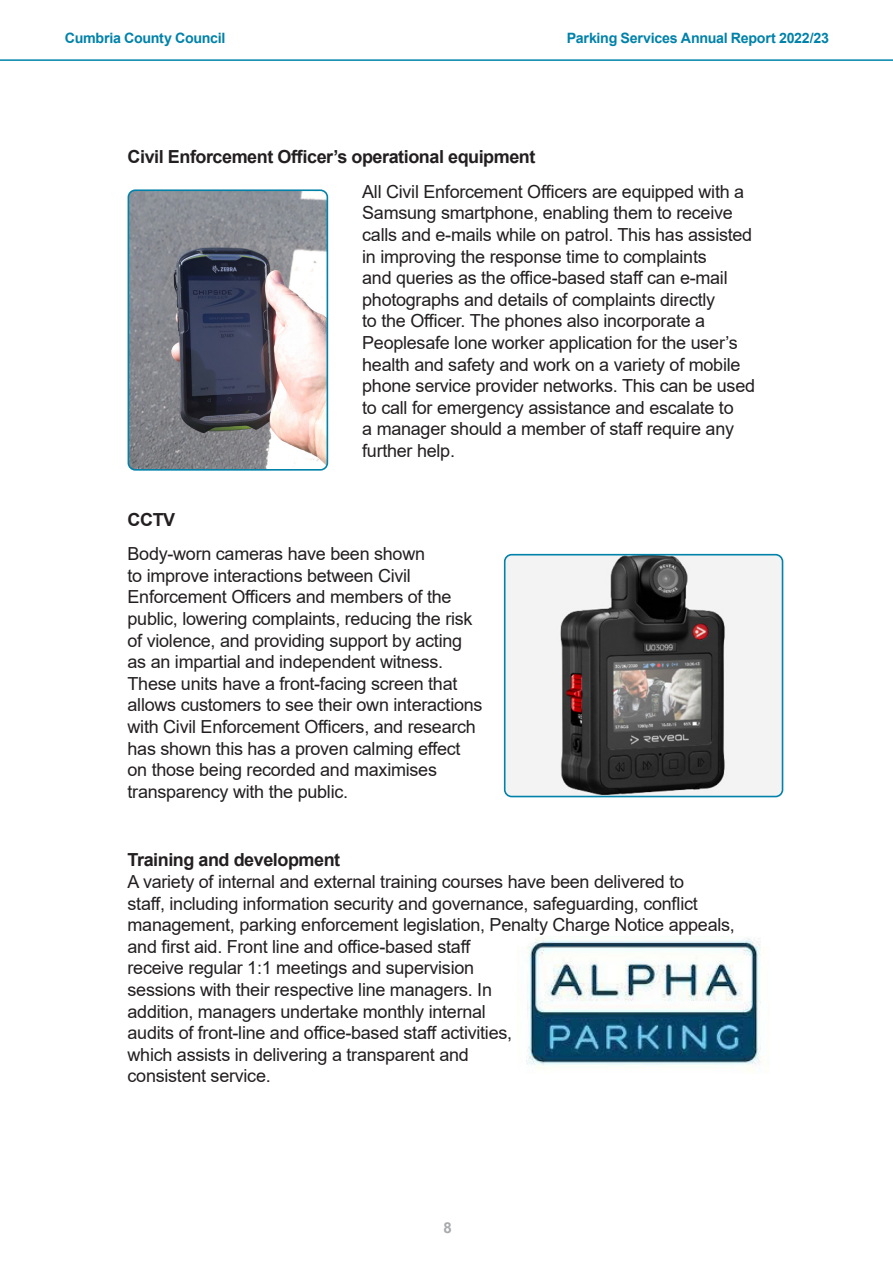
<style>
.page{position:relative;width:893px;height:1263px;background:#fff}
.page>*{position:absolute;margin:0;border:0;box-sizing:border-box;transform-origin:0 0}
.t1{font:18px/21.6px "Arial";letter-spacing:-.015em;color:#231f20}
.t2{font:700 18px "Arial";letter-spacing:-.025em;color:#231f20}
.t3{font:700 15px "Arial";color:#a8a9ad}
.t4{font:700 14.25px "Arial";letter-spacing:-.02em;color:#0082aa}
</style>
<div class="page">
<hr style="left:0;top:59px;width:893px;height:2px;background:#0082aa">
<img style="left:128px;top:190px;width:197px;height:280px">
<div style="left:128px;top:189px;width:200px;height:282px;border:2px solid #0082aa;border-radius:7px"></div>
<img style="left:505px;top:555px;width:277px;height:241px">
<div style="left:504px;top:554px;width:279px;height:243px;border:2px solid #0082aa;border-radius:7px"></div>
<img style="left:526px;top:937px;width:235px;height:135px">
<p class="t4" style="left:65px;top:28px;width:162px">Cumbria County Council</p>
<p class="t4" style="left:567px;top:28px;width:263px">Parking Services Annual Report 2022/23</p>
<h3 class="t2" style="left:128px;top:144px;width:409px">Civil Enforcement Officer’s operational equipment</h3>
<p class="t1" style="left:362px;top:181px;width:394px">All Civil Enforcement Officers are equipped with a Samsung smartphone, enabling them to receive calls and e-mails while on patrol. This has assisted in improving the response time to complaints<br>and queries as the office-based staff can e-mail photographs and details of complaints directly<br>to the Officer. The phones also incorporate a Peoplesafe lone worker application for the user’s health and safety and work on a variety of mobile phone service provider networks. This can be used to call for emergency assistance and escalate to<br>a manager should a member of staff require any further help.</p>
<h3 class="t2" style="left:128px;top:507px;width:49px">CCTV</h3>
<p class="t1" style="left:128px;top:543px;width:356px">Body-worn cameras have been shown<br>to improve interactions between Civil Enforcement Officers and members of the public, lowering complaints, reducing the risk of violence, and providing support by acting as an impartial and independent witness.<br>These units have a front-facing screen that allows customers to see their own interactions with Civil Enforcement Officers, and research has shown this has a proven calming effect on those being recorded and maximises transparency with the public.</p>
<h3 class="t2" style="left:128px;top:847px;width:214px">Training and development</h3>
<p class="t1" style="left:128px;top:871px;width:609px">A variety of internal and external training courses have been delivered to<br>staff, including information security and governance, safeguarding, conflict management, parking enforcement legislation, Penalty Charge Notice appeals, and first aid. Front line and office-based staff<br>receive regular 1:1 meetings and supervision<br>sessions with their respective line managers. In<br>addition, managers undertake monthly internal<br>audits of front-line and office-based staff activities,<br>which assists in delivering a transparent and<br>consistent service.</p>
<p class="t3" style="left:443px;top:1217px;width:10px">8</p>
</div>
